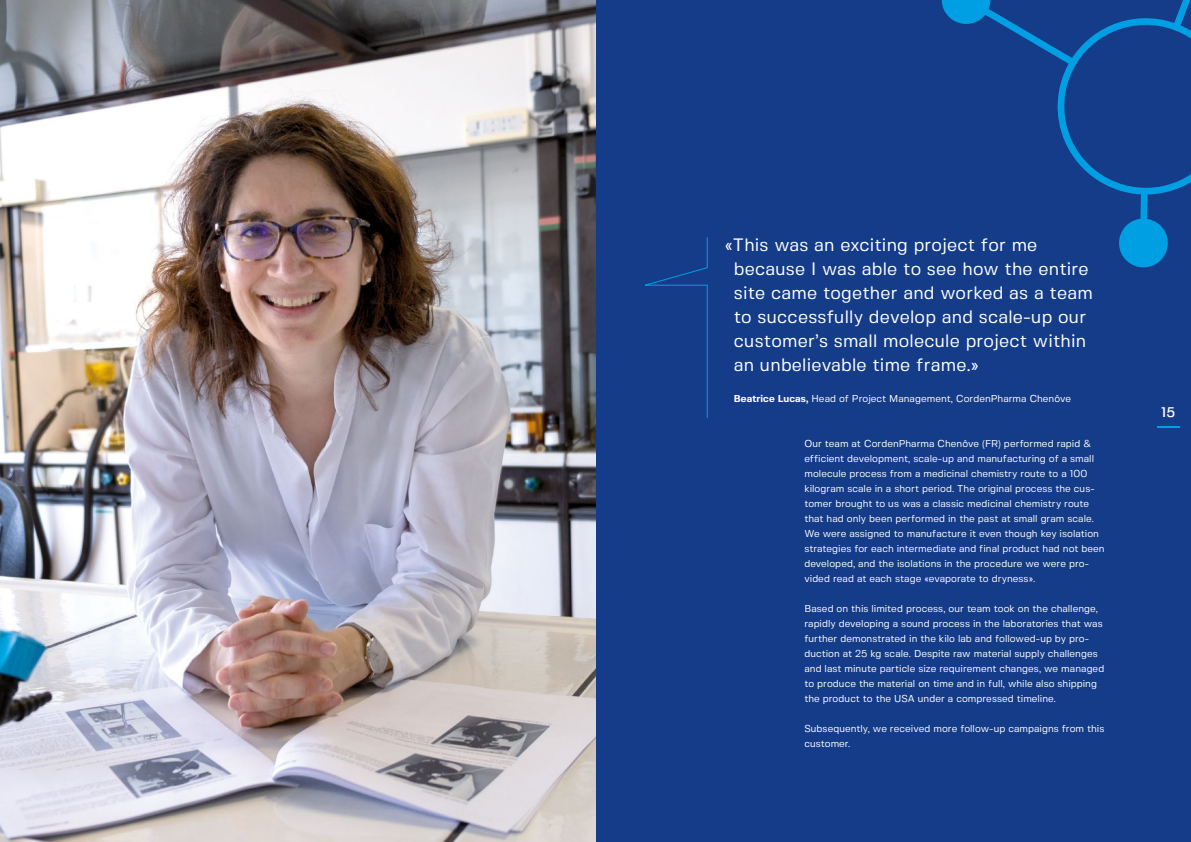
<style>
.page{position:relative;width:1191px;height:842px;background:#fff}
.page>*{position:absolute;margin:0;border:0;box-sizing:border-box;transform-origin:0 0}
.t1{font:18px/24px "Fivo Sans";letter-spacing:.01em;color:#fff}
.t2{font:500 14px "Fivo Sans";color:#fff}
.t3{font:10px/15px "Fivo Sans";color:#fff}
.s1{font-weight:700}
</style>
<div class="page">
<div style="left:595px;top:0;width:596px;height:842px;background:#153c88"></div>
<svg style="left:1157px;top:427px;width:22px;height:1px"></svg>
<img style="left:0;top:0;width:595px;height:842px">
<svg style="left:645px;top:237px;width:63px;height:181px"></svg>
<svg style="left:941px;top:0;width:250px;height:268px"></svg>
<h1 class="t1" style="left:734px;top:232px;width:360px;text-indent:-9px">«This was an exciting project for me because I was able to see how the entire site came together and worked as a team to successfully develop and scale-up our customer’s small molecule project within an unbelievable time frame.»</h1>
<p class="t3" style="left:734px;top:391px;width:339px"><span class="s1">Beatrice Lucas,</span> Head of Project Management, CordenPharma Chenôve</p>
<p class="t3" style="left:804px;top:436px;width:302px">Our team at CordenPharma Chenôve (FR) performed rapid &amp; efficient development, scale-up and manufacturing of a small molecule process from a medicinal chemistry route to a 100 kilogram scale in a short period. The original process the cus&shy;tomer brought to us was a classic medicinal chemistry route that had only been performed in the past at small gram scale.<br>We were assigned to manufacture it even though key isolation strategies for each intermediate and final product had not been developed, and the isolations in the procedure we were pro&shy;vided read at each stage «evaporate to dryness».</p>
<p class="t3" style="left:804px;top:601px;width:301px">Based on this limited process, our team took on the challenge, rapidly developing a sound process in the laboratories that was further demonstrated in the kilo lab and followed-up by pro&shy;duction at 25 kg scale. Despite raw material supply challenges and last minute particle size requirement changes, we managed to produce the material on time and in full, while also shipping the product to the USA under a compressed timeline.</p>
<p class="t3" style="left:804px;top:721px;width:301px">Subsequently, we received more follow-up campaigns from this customer.</p>
<h2 class="t2" style="left:1161px;top:404px;width:16px">15</h2>
</div>
